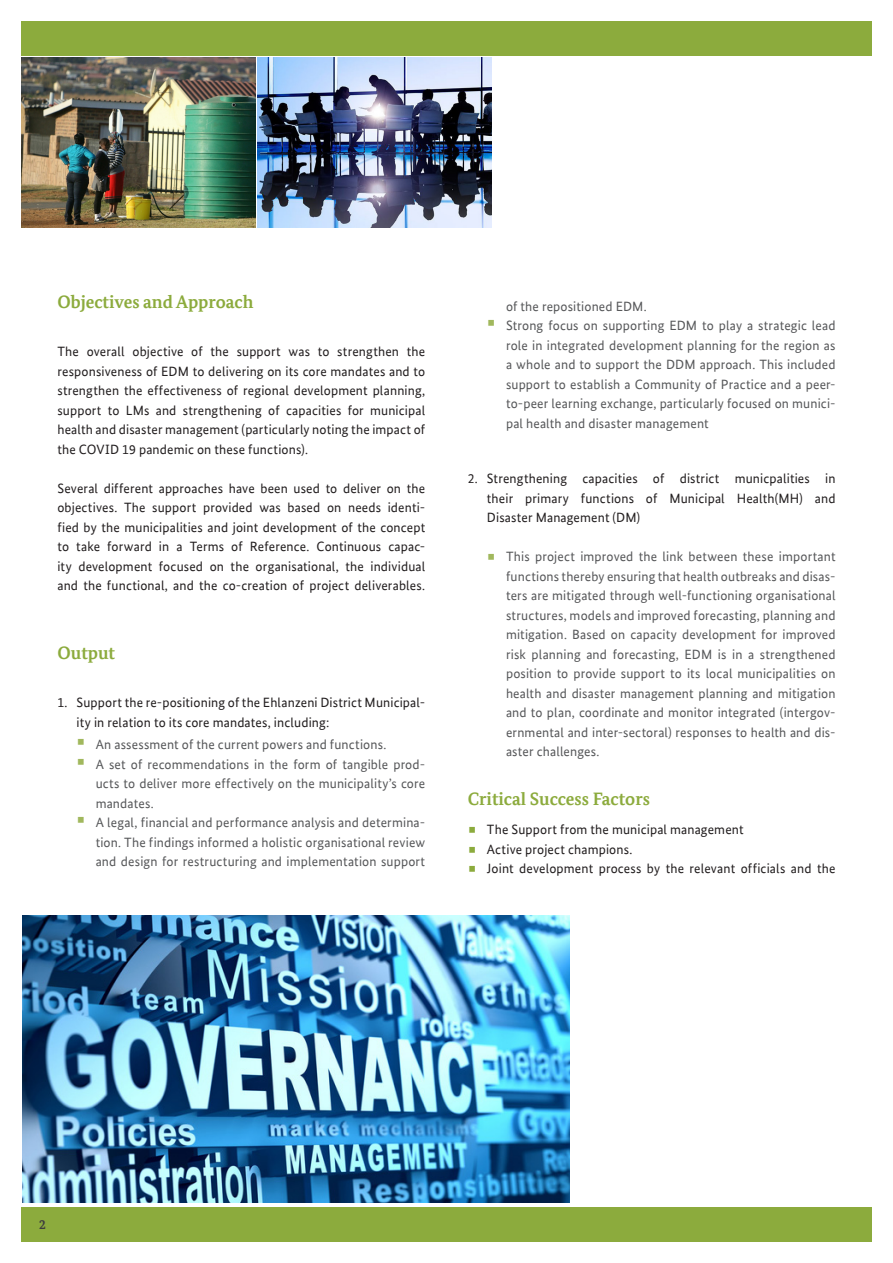
<style>
.page{position:relative;width:893px;height:1263px;background:#fff}
.page>*{position:absolute;margin:0;border:0;box-sizing:border-box;transform-origin:0 0}
.Überschrift1{font:700 18px "Bundes Serif";color:#8cab3d}
.t1{font:13.5px/19.5px "Bundes Sans";letter-spacing:.01em;color:#57585a;text-align:justify}
.Paragraph{font:13.5px/19.5px "Bundes Sans";letter-spacing:.01em;color:#231f20;text-align:justify}
.t2{font:700 13.5px "Bundes Serif";color:#3e3e3f}
</style>
<div class="page">
<div style="left:21px;top:21px;width:851px;height:34px;background:#8cab3d"></div>
<div style="left:21px;top:1208px;width:851px;height:34px;background:#8cab3d"></div>
<img style="left:257px;top:57px;width:234px;height:170px">
<img style="left:21px;top:57px;width:234px;height:170px">
<img style="left:23px;top:915px;width:546px;height:287px">
<p class="Überschrift1" style="left:57px;top:291px;width:198px">Objectives and Approach</p>
<p class="Paragraph" style="left:57px;top:342px;width:369px">The overall objective of the support was to strengthen the responsiveness of EDM to delivering on its core mandates and to strengthen the effectiveness of regional development planning, support to LMs and strengthening of capacities for municipal health and disaster management (particularly noting the impact of the COVID 19 pandemic on these functions).</p>
<p class="Paragraph" style="left:57px;top:478px;width:369px">Several different approaches have been used to deliver on the objectives. The support provided was based on needs identi&shy;fied by the municipalities and joint development of the concept to take forward in a Terms of Reference. Continuous capac&shy;ity development focused on the organisational, the individual and the functional, and the co-creation of project deliverables.</p>
<p class="Überschrift1" style="left:57px;top:642px;width:59px">Output</p>
<p class="Paragraph" style="left:77px;top:693px;width:350px;text-indent:-19px">1. Support the re-positioning of the Ehlanzeni District Municipal&shy;ity in relation to its core mandates, including:</p>
<p class="t1" style="left:96px;top:735px;width:292px">An assessment of the current powers and functions.</p>
<p class="t1" style="left:96px;top:754px;width:331px">A set of recommendations in the form of tangible prod&shy;ucts to deliver more effectively on the municipality’s core mandates.</p>
<p class="t1" style="left:96px;top:813px;width:331px">A legal, financial and performance analysis and determina&shy;tion. The findings informed a holistic organisational review and design for restructuring and implementation support</p>
<p class="t1" style="left:506px;top:296px;width:142px">of the repositioned EDM.</p>
<p class="t1" style="left:506px;top:316px;width:331px">Strong focus on supporting EDM to play a strategic lead role in integrated development planning for the region as a whole and to support the DDM approach. This included support to establish a Community of Practice and a peer&shy;to-peer learning exchange, particularly focused on munici&shy;pal health and disaster management</p>
<p class="Paragraph" style="left:487px;top:469px;width:350px;text-indent:-19px">2. Strengthening capacities of district municpalities in their primary functions of Municipal Health(MH) and Disaster Management (DM)</p>
<p class="t1" style="left:506px;top:547px;width:331px">This project improved the link between these important functions thereby ensuring that health outbreaks and disas&shy;ters are mitigated through well-functioning organisational structures, models and improved forecasting, planning and mitigation. Based on capacity development for improved risk planning and forecasting, EDM is in a strengthened position to provide support to its local municipalities on health and disaster management planning and mitigation and to plan, coordinate and monitor integrated (intergov&shy;ernmental and inter-sectoral) responses to health and dis&shy;aster challenges.</p>
<p class="Überschrift1" style="left:468px;top:788px;width:184px">Critical Success Factors</p>
<p class="Paragraph" style="left:487px;top:820px;width:258px">The Support from the municipal management</p>
<p class="Paragraph" style="left:487px;top:839px;width:147px">Active project champions.</p>
<p class="Paragraph" style="left:487px;top:859px;width:350px">Joint development process by the relevant officials and the</p>
<p class="t2" style="left:39px;top:1216px;width:8px">2</p>
</div>
